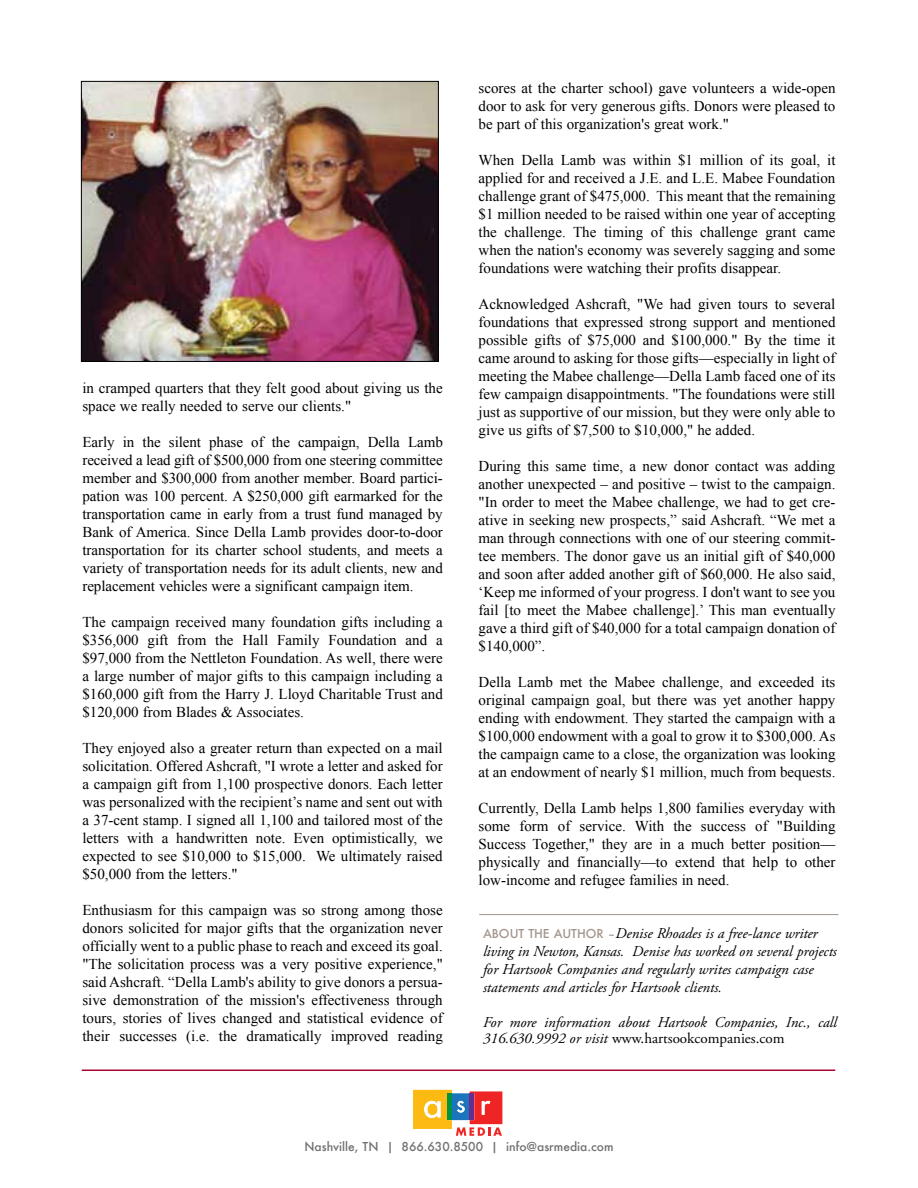
<style>
.page{position:relative;width:918px;height:1188px;background:#fff}
.page>*{position:absolute;margin:0;border:0;box-sizing:border-box;transform-origin:0 0}
.t1{font:15px/18px "Times New Roman";color:#000;text-align:justify}
.t2{font:italic 15px/18px "Adobe Garamond Pro";color:#000}
.t3{font:500 12px "Futura";color:#717073}
.s1{font-family:"Futura";font-weight:500;font-style:normal;font-size:12px;color:#a2958b}
.s2{font-style:normal}
</style>
<div class="page">
<hr style="left:82px;top:1070px;width:753px;height:1px;background:#a90533">
<img style="left:83px;top:83px;width:354px;height:277px">
<div style="left:81px;top:81px;width:358px;height:281px;border:1px solid #000"></div>
<hr style="left:479px;top:914px;width:359px;height:1px;background:#a2958b">
<svg style="left:413px;top:1090px;width:89px;height:46px"></svg>
<p class="t1" style="left:82px;top:378px;width:362px">in cramped quarters that they felt good about giving us the space we really needed to serve our clients."</p>
<p class="t1" style="left:82px;top:432px;width:362px">Early in the silent phase of the campaign, Della Lamb received a lead gift of $500,000 from one steering committee member and $300,000 from another member. Board partici&shy;pation was 100 percent. A $250,000 gift earmarked for the transportation came in early from a trust fund managed by Bank of America. Since Della Lamb provides door-to-door transportation for its charter school students, and meets a variety of transportation needs for its adult clients, new and replacement vehicles were a significant campaign item.</p>
<p class="t1" style="left:82px;top:612px;width:362px">The campaign received many foundation gifts including a $356,000 gift from the Hall Family Foundation and a $97,000 from the Nettleton Foundation. As well, there were a large number of major gifts to this campaign including a $160,000 gift from the Harry J. Lloyd Charitable Trust and $120,000 from Blades &amp; Associates.</p>
<p class="t1" style="left:82px;top:738px;width:362px">They enjoyed also a greater return than expected on a mail solicitation. Offered Ashcraft, "I wrote a letter and asked for a campaign gift from 1,100 prospective donors. Each letter was personalized with the recipient’s name and sent out with a 37-cent stamp. I signed all 1,100 and tailored most of the letters with a handwritten note. Even optimistically, we expected to see $10,000 to $15,000. We ultimately raised $50,000 from the letters."</p>
<p class="t1" style="left:82px;top:900px;width:362px">Enthusiasm for this campaign was so strong among those donors solicited for major gifts that the organization never officially went to a public phase to reach and exceed its goal. "The solicitation process was a very positive experience," said Ashcraft. “Della Lamb's ability to give donors a persua&shy;sive demonstration of the mission's effectiveness through tours, stories of lives changed and statistical evidence of their successes (i.e. the dramatically improved reading</p>
<p class="t1" style="left:479px;top:79px;width:358px">scores at the charter school) gave volunteers a wide-open door to ask for very generous gifts. Donors were pleased to be part of this organization's great work."</p>
<p class="t1" style="left:479px;top:151px;width:358px">When Della Lamb was within $1 million of its goal, it applied for and received a J.E. and L.E. Mabee Foundation challenge grant of $475,000. This meant that the remaining $1 million needed to be raised within one year of accepting the challenge. The timing of this challenge grant came when the nation's economy was severely sagging and some foundations were watching their profits disappear.</p>
<p class="t1" style="left:479px;top:295px;width:358px">Acknowledged Ashcraft, "We had given tours to several foundations that expressed strong support and mentioned possible gifts of $75,000 and $100,000." By the time it came around to asking for those gifts––especially in light of meeting the Mabee challenge––Della Lamb faced one of its few campaign disappointments. "The foundations were still just as supportive of our mission, but they were only able to give us gifts of $7,500 to $10,000," he added.</p>
<p class="t1" style="left:479px;top:457px;width:358px">During this same time, a new donor contact was adding another unexpected – and positive – twist to the campaign. "In order to meet the Mabee challenge, we had to get cre&shy;ative in seeking new prospects,” said Ashcraft. “We met a man through connections with one of our steering commit&shy;tee members. The donor gave us an initial gift of $40,000 and soon after added another gift of $60,000. He also said, ‘Keep me informed of your progress. I don't want to see you fail [to meet the Mabee challenge].’ This man eventually gave a third gift of $40,000 for a total campaign donation of $140,000”.</p>
<p class="t1" style="left:479px;top:673px;width:358px">Della Lamb met the Mabee challenge, and exceeded its original campaign goal, but there was yet another happy ending with endowment. They started the campaign with a $100,000 endowment with a goal to grow it to $300,000. As the campaign came to a close, the organization was looking at an endowment of nearly $1 million, much from bequests.</p>
<p class="t1" style="left:479px;top:799px;width:358px">Currently, Della Lamb helps 1,800 families everyday with some form of service. With the success of "Building Success Together," they are in a much better position–– physically and financially––to extend that help to other low-income and refugee families in need.</p>
<p class="t2" style="left:483px;top:925px;width:355px"><span class="s1">ABOUT THE AUTHOR –</span>Denise Rhoades is a free-lance writer living in Newton, Kansas. Denise has worked on several projects for Hartsook Companies and regularly writes campaign case statements and articles for Hartsook clients.</p>
<p class="t2" style="left:483px;top:1014px;width:355px;line-height:16.5px">For more information about Hartsook Companies, Inc., call<br>316.630.9992 or visit <span class="s2">www.hartsookcompanies.com</span></p>
<p class="t3" style="left:304px;top:1138px;width:311px">Nashville, TN | 866.630.8500 | info@asrmedia.com</p>
</div>
